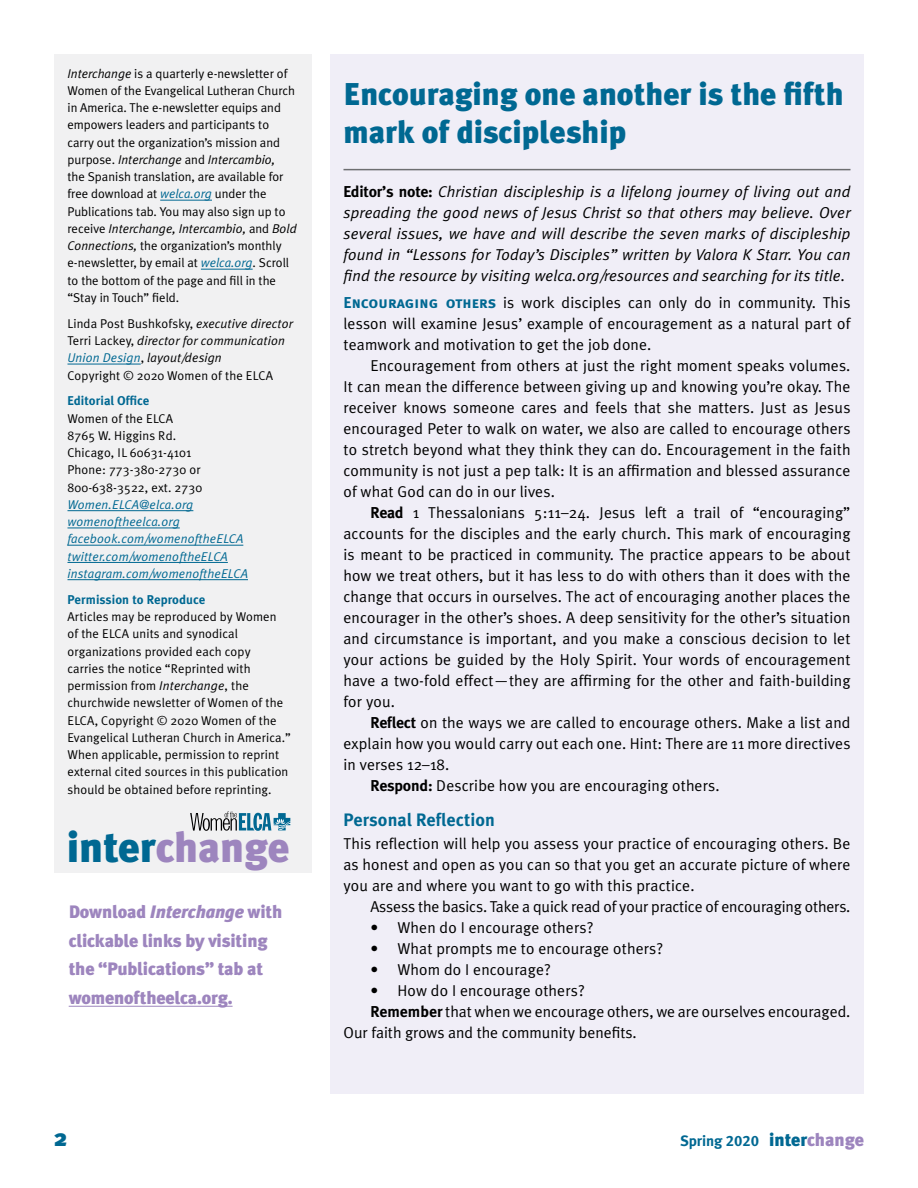
<style>
.page{position:relative;width:918px;height:1188px;background:#fff}
.page>*{position:absolute;margin:0;border:0;box-sizing:border-box;transform-origin:0 0}
.t1{font:900 42.3px "Meta Plus";letter-spacing:-.005em;color:#9d85be}
.t2{font:900 31.5px/37.8px "Meta Plus";color:#006892}
.t3{font:900 24px "Meta Plus";color:#006892}
.t4{font:900 18px/28.5px "Meta Plus";letter-spacing:-.01em;color:#9d85be}
.t5{font:18px "Meta Bold LF";letter-spacing:.01em;color:#006892}
.t6{font:15.75px/21px "Meta Plus Normal";letter-spacing:.01em;color:#000;text-align:justify}
.t7{font:italic 15.75px/21px "Meta Plus Normal";letter-spacing:.01em;color:#000;text-align:justify}
.t8{font:15.75px "Meta Plus Normal";letter-spacing:-.01em;color:#000}
.t9{font:15px "Meta Bold LF";letter-spacing:-.005em;color:#006892}
.t10{font:12.75px/17.2px "Meta Plus Normal";letter-spacing:.01em;color:#000}
.t11{font:italic 12.75px/17.2px "Meta Plus Normal";letter-spacing:.01em;color:#006892}
.t12{font:700 12.75px "Meta";letter-spacing:.01em;color:#006892}
.s1{font-style:italic}
.s2{font-style:italic;color:#006892}
.s3{color:#006892}
.s4{font-family:"Meta Bold LF";font-style:normal}
.s5{font-family:"Meta Bold LF Caps";color:#006892}
.s6{font-family:"Meta Bold LF"}
.s7{font-family:"Meta Plus";font-weight:900;font-size:18px}
.s8{font-family:"Meta Plus";font-weight:900;font-size:18px;color:#9d85be}
</style>
<div class="page">
<div style="left:330px;top:54px;width:534px;height:1040px;background:#f0eef7"></div>
<hr style="left:344px;top:169px;width:506px;height:1px;background:#6d6e71">
<div style="left:54px;top:54px;width:258px;height:819px;background:#f1f1f2"></div>
<hr style="left:160px;top:200px;width:52px;height:1px;background:#006892">
<hr style="left:201px;top:269px;width:52px;height:1px;background:#006892">
<hr style="left:68px;top:364px;width:73px;height:1px;background:#006892">
<hr style="left:68px;top:510px;width:125px;height:1px;background:#006892">
<hr style="left:68px;top:528px;width:112px;height:1px;background:#006892">
<hr style="left:68px;top:545px;width:175px;height:1px;background:#006892">
<hr style="left:68px;top:562px;width:160px;height:1px;background:#006892">
<hr style="left:68px;top:579px;width:180px;height:1px;background:#006892">
<svg style="left:190px;top:811px;width:100px;height:20px"></svg>
<hr style="left:69px;top:1006px;width:164px;height:1px;background:#9d85be">
<p class="t10" style="left:68px;top:64px;width:231px"><span class="s1">Interchange</span> is a quarterly e-newsletter of Women of the Evangelical Lutheran Church in America. The e-newsletter equips and empowers leaders and participants to carry out the organization’s mission and purpose. <span class="s1">Interchange</span> and <span class="s1">Intercambio,<br></span>the Spanish translation, are available for free download at <span class="s2">welca.org</span> under the Publications tab. You may also sign up to receive <span class="s1">Interchange, Intercambio,</span> and <span class="s1">Bold Connections,</span> the organization’s monthly e-newsletter, by email at <span class="s2">welca.org</span>. Scroll to the bottom of the page and fill in the “Stay in Touch” field.</p>
<p class="t10" style="left:68px;top:315px;width:227px">Linda Post Bushkofsky, <span class="s1">executive director </span>Terri Lackey, <span class="s1">director for communication </span><span class="s2">Union Design</span>, <span class="s1">layout/design<br></span>Copyright © 2020 Women of the ELCA</p>
<p class="t12" style="left:68px;top:393px;width:83px">Editorial Office</p>
<p class="t10" style="left:68px;top:409px;width:136px">Women of the ELCA<br>8765 W. Higgins Rd.<br>Chicago, IL 60631-4101<br>Phone: 773-380-2730 or<br>800-638-3522, ext. 2730</p>
<p class="t11" style="left:68px;top:496px;width:182px">Women.ELCA@elca.org womenoftheelca.org facebook.com/womenoftheELCA twitter.com/womenoftheELCA instagram.com/womenoftheELCA</p>
<p class="t12" style="left:68px;top:592px;width:139px">Permission to Reproduce</p>
<p class="t10" style="left:68px;top:608px;width:225px">Articles may be reproduced by Women<br>of the ELCA units and synodical organizations provided each copy<br>carries the notice “Reprinted with permission from <span class="s1">Interchange</span>, the churchwide newsletter of Women of the ELCA, Copyright © 2020 Women of the Evangelical Lutheran Church in America.” When applicable, permission to reprint external cited sources in this publication should be obtained before reprinting.</p>
<h1 class="t1" style="left:67px;top:823px;width:224px"><span class="s3">inter</span>change</h1>
<p class="t4" style="left:69px;top:898px;width:215px">Download <span class="s1">Interchange</span> with clickable links by visiting the “Publications” tab at womenoftheelca.org.</p>
<h2 class="t2" style="left:344px;top:75px;width:502px">Encouraging one another is the fifth mark of discipleship</h2>
<p class="t7" style="left:344px;top:180px;width:509px"><span class="s4">Editor’s note:</span> Christian discipleship is a lifelong journey of living out and spreading the good news of Jesus Christ so that others may believe. Over several issues, we have and will describe the seven marks of discipleship found in “Lessons for Today’s Disciples” written by Valora K Starr. You can find the resource by visiting welca.org/resources and searching for its title.</p>
<p class="t6" style="left:344px;top:292px;width:509px"><span class="s5">Encouraging others</span> is work disciples can only do in community. This lesson will examine Jesus’ example of encouragement as a natural part of teamwork and motivation to get the job done.</p>
<p class="t6" style="left:344px;top:355px;width:509px;text-indent:27px">Encouragement from others at just the right moment speaks volumes.<br>It can mean the difference between giving up and knowing you’re okay. The receiver knows someone cares and feels that she matters. Just as Jesus encouraged Peter to walk on water, we also are called to encourage others to stretch beyond what they think they can do. Encouragement in the faith community is not just a pep talk: It is an affirmation and blessed assurance of what God can do in our lives.</p>
<p class="t6" style="left:344px;top:502px;width:509px;text-indent:27px"><span class="s6">Read</span> 1 Thessalonians 5:11–24. Jesus left a trail of “encouraging” accounts for the disciples and the early church. This mark of encouraging is meant to be practiced in community. The practice appears to be about how we treat others, but it has less to do with others than it does with the change that occurs in ourselves. The act of encouraging another places the encourager in the other’s shoes. A deep sensitivity for the other’s situation and circumstance is important, and you make a conscious decision to let your actions be guided by the Holy Spirit. Your words of encouragement have a two-fold effect—they are affirming for the other and faith-building for you.</p>
<p class="t6" style="left:370px;top:712px;width:482px"><span class="s6">Reflect</span> on the ways we are called to encourage others. Make a list and</p>
<p class="t6" style="left:344px;top:733px;width:509px">explain how you would carry out each one. Hint: There are 11 more directives</p>
<p class="t6" style="left:344px;top:754px;width:107px">in verses 12–18.</p>
<p class="t6" style="left:370px;top:775px;width:351px"><span class="s6">Respond:</span> Describe how you are encouraging others.</p>
<p class="t5" style="left:344px;top:809px;width:153px">Personal Reflection</p>
<p class="t6" style="left:344px;top:833px;width:509px">This reflection will help you assess your practice of encouraging others. Be as honest and open as you can so that you get an accurate picture of where you are and where you want to go with this practice.</p>
<p class="t8" style="left:370px;top:897px;width:482px">Assess the basics. Take a quick read of your practice of encouraging others.</p>
<p class="t6" style="left:370px;top:917px;width:225px">• When do I encourage others?</p>
<p class="t6" style="left:370px;top:938px;width:294px">• What prompts me to encourage others?</p>
<p class="t6" style="left:370px;top:959px;width:182px">• Whom do I encourage?</p>
<p class="t6" style="left:370px;top:980px;width:216px">• How do I encourage others?</p>
<p class="t6" style="left:370px;top:1001px;width:482px"><span class="s6">Remember</span> that when we encourage others, we are ourselves encouraged.</p>
<p class="t6" style="left:344px;top:1022px;width:295px">Our faith grows and the community benefits.</p>
<h3 class="t3" style="left:54px;top:1123px;width:14px">2</h3>
<p class="t9" style="left:680px;top:1132px;width:185px">Spring 2020 <span class="s7">inter</span><span class="s8">change</span></p>
</div>
